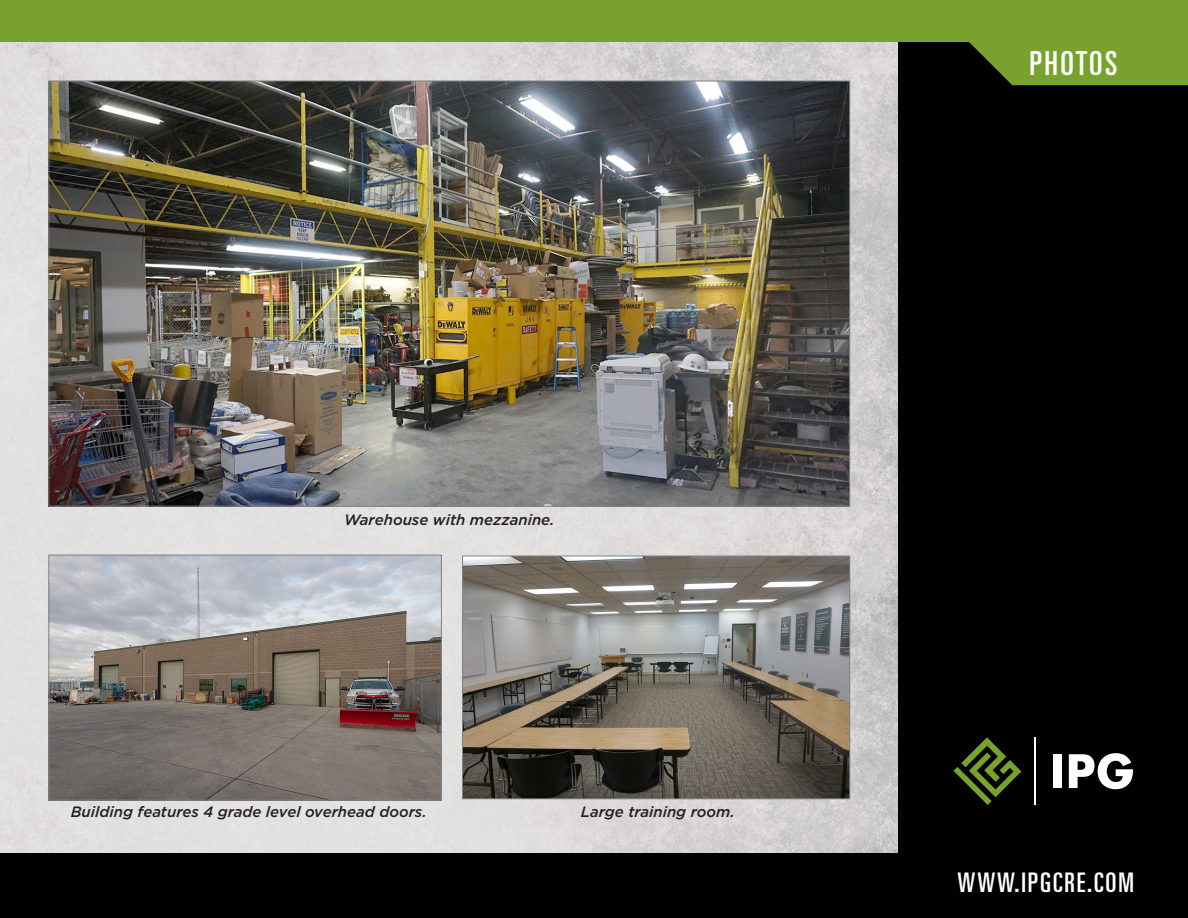
<style>
.page{position:relative;width:1188px;height:918px;background:#fff}
.page>*{position:absolute;margin:0;border:0;box-sizing:border-box;transform-origin:0 0}
.t1{font:ultra-condensed 33.15px "Univers LT Std";letter-spacing:.07em;color:#fff}
.t2{font:ultra-condensed 27px "Univers LT Std";letter-spacing:.07em;color:#fff}
.t3{font:italic 500 15px "Gotham";color:#231f20}
</style>
<div class="page">
<img style="left:0;top:41px;width:899px;height:812px">
<div style="left:899px;top:0;width:289px;height:918px;background:#010101"></div>
<svg style="left:954px;top:737px;width:67px;height:68px"></svg>
<div style="left:1053px;top:754px;width:9px;height:34px;background:#fff"></div>
<svg style="left:1069px;top:753px;width:64px;height:36px"></svg>
<hr style="left:1034px;top:738px;width:2px;height:67px;background:#fff">
<div style="left:0;top:853px;width:1188px;height:65px;background:#010101"></div>
<div style="left:0;top:0;width:1188px;height:41px;background:#78a22d"></div>
<svg style="left:968px;top:41px;width:220px;height:44px;background:#6b9128"></svg>
<img style="left:51px;top:557px;width:389px;height:242px">
<div style="left:49px;top:555px;width:393px;height:246px;border:1px solid #808285"></div>
<img style="left:50px;top:83px;width:798px;height:422px">
<img style="left:464px;top:558px;width:384px;height:239px">
<div style="left:462px;top:556px;width:388px;height:243px;border:1px solid #808285"></div>
<p class="t3" style="left:344px;top:509px;width:212px">Warehouse with mezzanine.</p>
<p class="t3" style="left:71px;top:802px;width:357px">Building features 4 grade level overhead doors.</p>
<p class="t3" style="left:581px;top:802px;width:156px">Large training room.</p>
<p class="t1" style="left:1029px;top:44px;width:89px">PHOTOS</p>
<p class="t2" style="left:958px;top:867px;width:178px">WWW.IPGCRE.COM</p>
</div>
